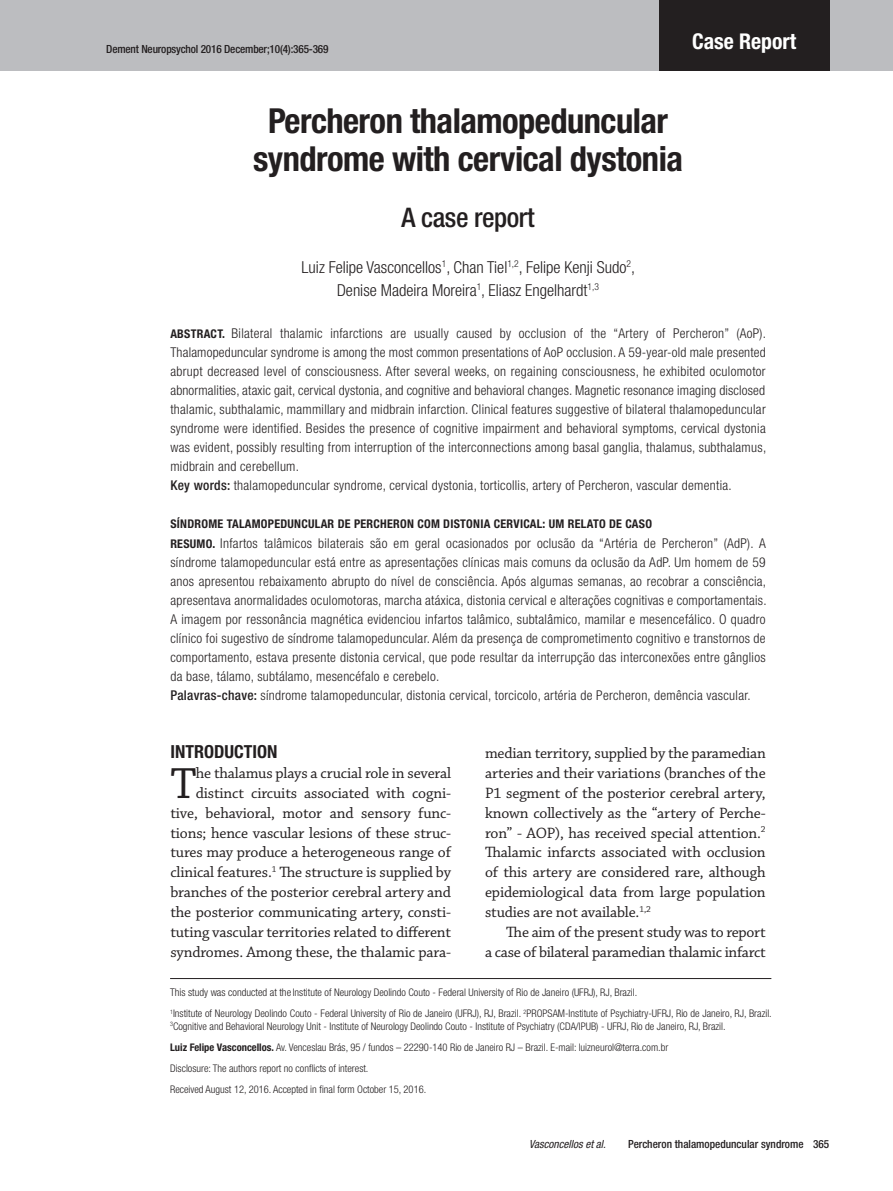
<style>
.page{position:relative;width:893px;height:1191px;background:#fff}
.page>*{position:absolute;margin:0;border:0;box-sizing:border-box;transform-origin:0 0}
.Body_Capitular{font:45.75px "Chaparral Pro";color:#231f20}
.P1{font:700 condensed 34.5px/37.8px "Helvetica Neue";letter-spacing:-.015em;color:#231f20;text-align:center}
.P1_1{font:500 condensed 27px "Helvetica Neue";letter-spacing:-.015em;color:#231f20}
.t1{font:700 condensed 21.75px "Helvetica Neue";color:#fff}
.P2{font:700 condensed 18px "Helvetica Neue";color:#231f20}
.Autores{font:300 condensed 16.5px/22.8px "Helvetica Neue";color:#231f20;text-align:center}
.Body_Capitular-2{font:15.75px/19.8px "Chaparral Pro";letter-spacing:-.01em;color:#231f20;text-align:right}
.Body{font:15.75px/19.8px "Chaparral Pro";letter-spacing:-.02em;color:#231f20;text-align:right}
.Abstract{font:300 condensed 13.5px/19px "Helvetica Neue";letter-spacing:.02em;color:#231f20;text-align:justify}
.Abstract_Titulo{font:700 condensed 12px "Helvetica Neue";letter-spacing:.02em;color:#231f20}
.Running{font:500 condensed 11.25px "Helvetica Neue";letter-spacing:-.005em;color:#231f20}
.t2{font:italic condensed 11.25px "Helvetica Neue";color:#231f20}
.Endereco{font:300 condensed 10.5px/12.6px "Helvetica Neue";color:#231f20}
.Nota{font:300 condensed 10.5px "Helvetica Neue";color:#231f20}
.s1{font-weight:700;font-size:12px}
.s2{font-weight:500}
.s3{font-size:10.65px}
.s4{font-weight:700}
</style>
<div class="page">
<div style="left:0;top:0;width:893px;height:70px;background:#bcbdc0"></div>
<div style="left:659px;top:0;width:170px;height:70px;background:#231f20"></div>
<hr style="left:170px;top:978px;width:601px;height:1px;background:#231f20">
<p class="Running" style="left:106px;top:42px;width:224px">Dement Neuropsychol 2016 December;10(4):365-369</p>
<h3 class="t1" style="left:692px;top:28px;width:106px">Case Report</h3>
<p class="P1" style="left:253px;top:101px;width:431px">Percheron thalamopeduncular syndrome with cervical dystonia</p>
<p class="P1_1" style="left:402px;top:201px;width:134px">A case report</p>
<p class="Autores" style="left:302px;top:255px;width:335px">Luiz Felipe Vasconcellos<sup>1</sup>, Chan Tiel<sup>1,2</sup>, Felipe Kenji Sudo<sup>2</sup>,<br>Denise Madeira Moreira<sup>1</sup>, Eliasz Engelhardt<sup>1,3</sup></p>
<p class="Abstract" style="left:170px;top:323px;width:597px"><span class="s1">ABSTRACT.</span> Bilateral thalamic infarctions are usually caused by occlusion of the “Artery of Percheron” (AoP).<br>Thalamopeduncular syndrome is among the most common presentations of AoP occlusion. A 59-year-old male presented abrupt decreased level of consciousness. After several weeks, on regaining consciousness, he exhibited oculomotor abnormalities, ataxic gait, cervical dystonia, and cognitive and behavioral changes. Magnetic resonance imaging disclosed thalamic, subthalamic, mammillary and midbrain infarction. Clinical features suggestive of bilateral thalamopeduncular syndrome were identified. Besides the presence of cognitive impairment and behavioral symptoms, cervical dystonia was evident, possibly resulting from interruption of the interconnections among basal ganglia, thalamus, subthalamus, midbrain and cerebellum.</p>
<p class="Abstract" style="left:170px;top:476px;width:563px"><span class="s2">Key words:</span> thalamopeduncular syndrome, cervical dystonia, torticollis, artery of Percheron, vascular dementia.</p>
<p class="Abstract_Titulo" style="left:170px;top:517px;width:483px">SÍNDROME TALAMOPEDUNCULAR DE PERCHERON COM DISTONIA CERVICAL: UM RELATO DE CASO</p>
<p class="Abstract" style="left:170px;top:533px;width:598px"><span class="s1">RESUMO.</span> Infartos talâmicos bilaterais são em geral ocasionados por oclusão da “Artéria de Percheron” (AdP). A síndrome talamopeduncular está entre as apresentações clínicas mais comuns da oclusão da AdP. Um homem de 59 anos apresentou rebaixamento abrupto do nível de consciência. Após algumas semanas, ao recobrar a consciência, apresentava anormalidades oculomotoras, marcha atáxica, distonia cervical e alterações cognitivas e comportamentais.<br>A imagem por ressonância magnética evidenciou infartos talâmico, subtalâmico, mamilar e mesencefálico. O quadro clínico foi sugestivo de síndrome talamopeduncular. Além da presença de comprometimento cognitivo e transtornos de comportamento, estava presente distonia cervical, que pode resultar da interrupção das interconexões entre gânglios da base, tálamo, subtálamo, mesencéfalo e cerebelo.</p>
<p class="Abstract" style="left:170px;top:686px;width:582px"><span class="s2">Palavras-chave:</span> síndrome talamopeduncular, distonia cervical, torcicolo, artéria de Percheron, demência vascular.</p>
<p class="P2" style="left:170px;top:741px;width:108px">INTRODUCTION</p>
<p class="Body_Capitular" style="left:170px;top:758px;width:27px">T</p>
<p class="Body_Capitular-2" style="left:485px;top:744px;width:282px;text-align:justify">median territory, supplied by the paramedian arteries and their variations (branches of the P1 segment of the posterior cerebral artery, known collectively as the “artery of Perche&shy;ron” - AOP), has received special attention.<sup>2<br></sup>Thalamic infarcts associated with occlusion of this artery are considered rare, although epidemiological data from large population studies are not available.<sup>1,2</sup></p>
<p class="Body" style="left:485px;top:922px;width:282px">The aim of the present study was to report<br>a case of bilateral paramedian thalamic infarct</p>
<p class="Nota" style="left:170px;top:986px;width:469px"><span class="s3">This study was conducted at the</span> Institute of Neurology Deolindo Couto - Federal University of Rio de Janeiro (UFRJ), RJ, Brazil.</p>
<p class="Endereco" style="left:170px;top:1007px;width:603px"><sup>1</sup>Institute of Neurology Deolindo Couto - Federal University of Rio de Janeiro (UFRJ), RJ, Brazil. <sup>2</sup>PROPSAM-Institute of Psychiatry-UFRJ, Rio de Janeiro, RJ, Brazil.<br><sup>3</sup>Cognitive and Behavioral Neurology Unit - Institute of Neurology Deolindo Couto - Institute of Psychiatry (CDA/IPUB) - UFRJ, Rio de Janeiro, RJ, Brazil.</p>
<p class="Endereco" style="left:170px;top:1040px;width:500px"><span class="s4">Luiz Felipe Vasconcellos.</span> Av. Venceslau Brás, 95 / fundos – 22290-140 Rio de Janeiro RJ – Brazil. E-mail: luizneurol@terra.com.br</p>
<p class="Endereco" style="left:170px;top:1062px;width:200px">Disclosure: The authors report no conflicts of interest.</p>
<p class="Endereco" style="left:170px;top:1083px;width:258px">Received August 12, 2016. Accepted in final form October 15, 2016.</p>
<p class="Body_Capitular-2" style="left:170px;top:764px;width:282px">he thalamus plays a crucial role in several distinct circuits associated with cogni&shy;tive, behavioral, motor and sensory func&shy;tions; hence vascular lesions of these struc&shy;tures may produce a heterogeneous range of clinical features.<sup>1</sup> The structure is supplied by branches of the posterior cerebral artery and the posterior communicating artery, consti&shy;tuting vascular territories related to different syndromes. Among these, the thalamic para-</p>
<p class="t2" style="left:529px;top:1138px;width:78px">Vasconcellos et al.</p>
<p class="Running" style="left:628px;top:1137px;width:203px">Percheron thalamopeduncular syndrome 365</p>
</div>
